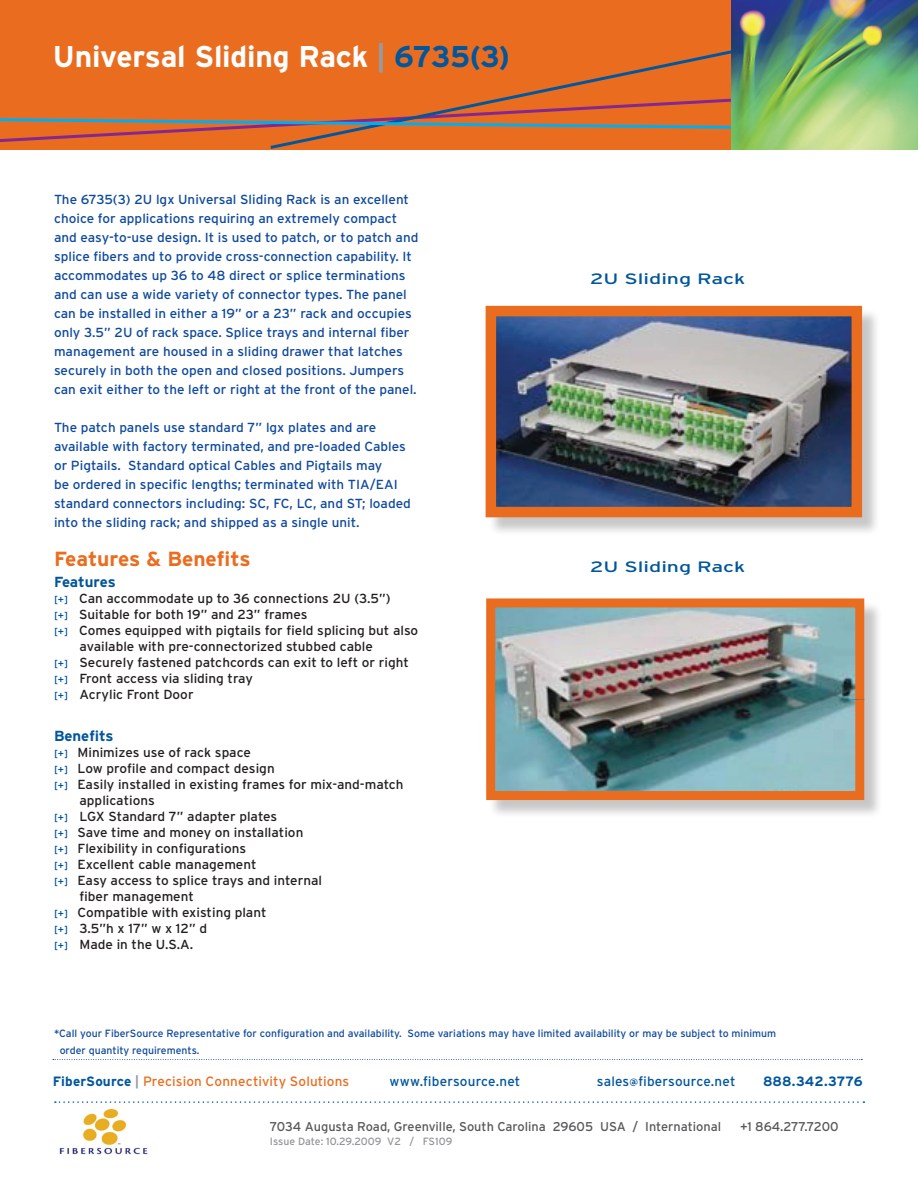
<style>
.page{position:relative;width:918px;height:1188px;background:#fff}
.page>*{position:absolute;margin:0;border:0;box-sizing:border-box;transform-origin:0 0}
.t1{font:700 30px "Interstate";letter-spacing:-.01em;color:#fff}
.t2{font:700 20.4px "Interstate";letter-spacing:-.005em;color:#ea6d1f}
.t3{font:15px "Interstate";color:#01569c;scale:1.42 1}
.t4{font:700 14.55px "Interstate";letter-spacing:-.005em;color:#01569c}
.t5{font:13.5px "Interstate";letter-spacing:.01em;color:#ea6d1f}
.t6{font:13.5px "Interstate";letter-spacing:.01em;color:#01569c}
.t7{font:700 13.5px "Interstate";letter-spacing:.005em;color:#01569c}
.t8{font:13.2px/19px "Interstate";color:#0f499d}
.t9{font:13.2px "Interstate";color:#231f20}
.t10{font:12.75px "Interstate";color:#57585a}
.t11{font:10.5px/16.5px "Interstate";color:#0f499d}
.t12{font:10.5px "Interstate";color:#939598}
.s1{color:#959ca1}
.s2{color:#01569c}
.s3{font-size:10.2px;color:#01569c}
.s4{font-weight:700;color:#01569c}
.s5{font-weight:700;color:#959ca1}
.s6{font-weight:700;font-size:10.5px}
</style>
<div class="page">
<svg style="left:55px;top:1101px;width:809px;height:2px"></svg>
<svg style="left:53px;top:1059px;width:809px;height:1px"></svg>
<div style="left:0;top:0;width:918px;height:149px;background:#ea6d1f"></div>
<svg style="left:267px;top:48px;width:465px;height:102px"></svg>
<img style="left:732px;top:0;width:185px;height:150px">
<svg style="left:0;top:97px;width:737px;height:48px"></svg>
<img style="left:59px;top:1109px;width:89px;height:46px">
<div style="left:488px;top:308px;width:393px;height:228px;background:#231f20;opacity:.25"></div>
<img style="left:497px;top:317px;width:354px;height:189px">
<div style="left:486px;top:306px;width:376px;height:211px;border:10px solid #ea6d1f"></div>
<div style="left:488px;top:601px;width:395px;height:218px;background:#231f20;opacity:.25"></div>
<img style="left:496px;top:608px;width:358px;height:182px">
<div style="left:486px;top:598px;width:378px;height:202px;border:9px solid #ea6d1f"></div>
<h1 class="t1" style="left:53px;top:39px;width:458px">Universal Sliding Rack <span class="s1">|</span> <span class="s2">6735(3)</span></h1>
<p class="t8" style="left:54px;top:190px;width:366px">The 6735(3) 2U lgx Universal Sliding Rack is an excellent choice for applications requiring an extremely compact and easy-to-use design. It is used to patch, or to patch and splice fibers and to provide cross-connection capability. It accommodates up 36 to 48 direct or splice terminations and can use a wide variety of connector types. The panel can be installed in either a 19” or a 23” rack and occupies only 3.5” 2U of rack space. Splice trays and internal fiber management are housed in a sliding drawer that latches securely in both the open and closed positions. Jumpers can exit either to the left or right at the front of the panel.</p>
<p class="t8" style="left:54px;top:418px;width:358px">The patch panels use standard 7” lgx plates and are available with factory terminated, and pre-loaded Cables or Pigtails. Standard optical Cables and Pigtails may<br>be ordered in specific lengths; terminated with TIA/EAI standard connectors including: SC, FC, LC, and ST; loaded into the sliding rack; and shipped as a single unit.</p>
<h2 class="t2" style="left:54px;top:548px;width:198px">Features &amp; Benefits</h2>
<p class="t4" style="left:54px;top:574px;width:63px">Features</p>
<p class="t9" style="left:54px;top:591px;width:338px"><span class="s3">[+]</span> Can accommodate up to 36 connections 2U (3.5”)</p>
<p class="t9" style="left:54px;top:607px;width:255px"><span class="s3">[+]</span> Suitable for both 19” and 23” frames</p>
<p class="t9" style="left:54px;top:623px;width:366px"><span class="s3">[+]</span> Comes equipped with pigtails for field splicing but also</p>
<p class="t9" style="left:80px;top:639px;width:295px">available with pre-connectorized stubbed cable</p>
<p class="t9" style="left:54px;top:655px;width:356px"><span class="s3">[+]</span> Securely fastened patchcords can exit to left or right</p>
<p class="t9" style="left:54px;top:671px;width:200px"><span class="s3">[+]</span> Front access via sliding tray</p>
<p class="t9" style="left:54px;top:687px;width:141px"><span class="s3">[+]</span> Acrylic Front Door</p>
<p class="t4" style="left:54px;top:727px;width:61px">Benefits</p>
<p class="t9" style="left:54px;top:745px;width:199px"><span class="s3">[+]</span> Minimizes use of rack space</p>
<p class="t9" style="left:54px;top:761px;width:222px"><span class="s3">[+]</span> Low profile and compact design</p>
<p class="t9" style="left:54px;top:777px;width:351px"><span class="s3">[+]</span> Easily installed in existing frames for mix-and-match</p>
<p class="t9" style="left:80px;top:793px;width:77px">applications</p>
<p class="t9" style="left:54px;top:809px;width:225px"><span class="s3">[+]</span> LGX Standard 7” adapter plates</p>
<p class="t9" style="left:54px;top:825px;width:251px"><span class="s3">[+]</span> Save time and money on installation</p>
<p class="t9" style="left:54px;top:841px;width:194px"><span class="s3">[+]</span> Flexibility in configurations</p>
<p class="t9" style="left:54px;top:857px;width:204px"><span class="s3">[+]</span> Excellent cable management</p>
<p class="t9" style="left:54px;top:873px;width:270px"><span class="s3">[+]</span> Easy access to splice trays and internal</p>
<p class="t9" style="left:80px;top:889px;width:116px">fiber management</p>
<p class="t9" style="left:54px;top:905px;width:214px"><span class="s3">[+]</span> Compatible with existing plant</p>
<p class="t9" style="left:54px;top:921px;width:155px"><span class="s3">[+]</span> 3.5”h x 17” w x 12” d</p>
<p class="t9" style="left:54px;top:937px;width:141px"><span class="s3">[+]</span> Made in the U.S.A.</p>
<p class="t3" style="left:590px;top:271px;width:111px">2U Sliding Rack</p>
<p class="t3" style="left:590px;top:559px;width:111px">2U Sliding Rack</p>
<p class="t11" style="left:60px;top:1025px;width:718px;text-indent:-6px">*Call your FiberSource Representative for configuration and availability. Some variations may have limited availability or may be subject to minimum order quantity requirements.</p>
<p class="t5" style="left:53px;top:1073px;width:298px"><span class="s4">FiberSource</span> <span class="s5">|</span> Precision Connectivity Solutions</p>
<p class="t6" style="left:389px;top:1073px;width:132px">www.fibersource.net</p>
<p class="t6" style="left:597px;top:1073px;width:140px">sales<span class="s6">@</span>fibersource.net</p>
<p class="t7" style="left:763px;top:1073px;width:101px">888.342.3776</p>
<p class="t10" style="left:270px;top:1120px;width:453px">7034 Augusta Road, Greenville, South Carolina 29605 USA / International</p>
<p class="t10" style="left:740px;top:1120px;width:100px">+1 864.277.7200</p>
<p class="t12" style="left:270px;top:1135px;width:184px">Issue Date: 10.29.2009 V2 / FS109</p>
</div>
